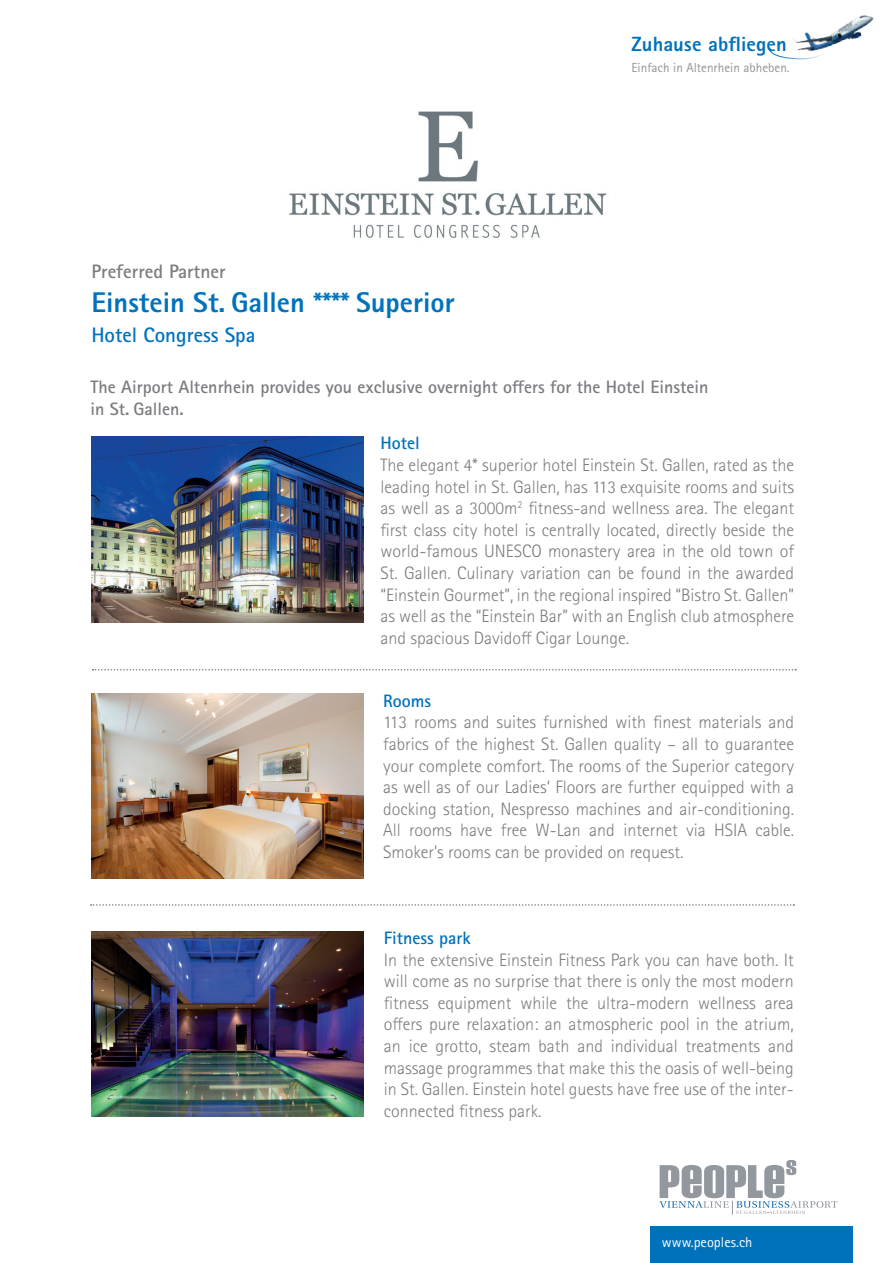
<style>
.page{position:relative;width:893px;height:1263px;background:#fff}
.page>*{position:absolute;margin:0;border:0;box-sizing:border-box;transform-origin:0 0}
.t1{font:800 28.5px "Rotis Sans Serif W1 G";color:#0072bc}
.t2{font:700 21px "Rotis Sans Serif W1 G";color:#0072bc}
.t3{font:800 20.55px "Rotis Sans Serif W1 G";letter-spacing:.005em;color:#0072bc}
.t4{font:700 19.5px "Rotis Sans Serif W1 G";color:#7a7c7f}
.t5{font:300 18px/21.6px "Rotis Sans Serif W1 G";color:#7a7c7f;text-align:justify}
.t6{font:700 18px/21.6px "Rotis Sans Serif W1 G";color:#7a7c7f}
.t7{font:700 18px "Rotis Sans Serif W1 G";color:#0072bc}
.t8{font:14.4px "Rotis Sans Serif W1 G";color:#fff}
.t9{font:13.2px "Rotis Sans Serif W1 G";color:#939598}
</style>
<div class="page">
<svg style="left:768px;top:48px;width:14px;height:10px"></svg>
<img style="left:782px;top:15px;width:92px;height:45px">
<svg style="left:659px;top:1160px;width:178px;height:54px"></svg>
<div style="left:651px;top:1227px;width:202px;height:36px;background:#0072bc"></div>
<img style="left:91px;top:437px;width:273px;height:185px">
<img style="left:91px;top:693px;width:273px;height:186px">
<img style="left:92px;top:931px;width:272px;height:185px">
<img style="left:289px;top:111px;width:318px;height:127px">
<svg style="left:92px;top:669px;width:704px;height:1px"></svg>
<svg style="left:91px;top:904px;width:703px;height:2px"></svg>
<p class="t3" style="left:632px;top:31px;width:157px">Zuhause abfliegen</p>
<p class="t9" style="left:632px;top:60px;width:160px">Einfach in Altenrhein abheben.</p>
<p class="t4" style="left:91px;top:259px;width:136px">Preferred Partner</p>
<h1 class="t1" style="left:91px;top:284px;width:365px">Einstein St. Gallen **** Superior</h1>
<p class="t2" style="left:91px;top:321px;width:166px">Hotel Congress Spa</p>
<p class="t6" style="left:90px;top:376px;width:620px">The Airport Altenrhein provides you exclusive overnight offers for the Hotel Einstein in St. Gallen.</p>
<p class="t7" style="left:381px;top:432px;width:41px">Hotel</p>
<p class="t5" style="left:381px;top:454px;width:415px">The elegant 4* superior hotel Einstein St. Gallen, rated as the leading hotel in St. Gallen, has 113 exquisite rooms and suits as well as a 3000m<sup>2</sup> fitness-and wellness area. The elegant first class city hotel is centrally located, directly beside the world-famous UNESCO monastery area in the old town of St. Gallen. Culinary variation can be found in the awarded “Einstein Gourmet”, in the regional inspired “Bistro St. Gallen” as well as the “Einstein Bar” with an English club atmosphere and spacious Davidoff Cigar Lounge.</p>
<p class="t7" style="left:383px;top:689px;width:49px">Rooms</p>
<p class="t5" style="left:383px;top:712px;width:413px">113 rooms and suites furnished with finest materials and fabrics of the highest St. Gallen quality – all to guarantee your complete comfort. The rooms of the Superior category as well as of our Ladies‘ Floors are further equipped with a docking station, Nespresso machines and air-conditioning.<br>All rooms have free W-Lan and internet via HSIA cable.<br>Smoker’s rooms can be provided on request.</p>
<p class="t7" style="left:384px;top:926px;width:88px">Fitness park</p>
<p class="t5" style="left:384px;top:949px;width:411px">In the extensive Einstein Fitness Park you can have both. It will come as no surprise that there is only the most modern fitness equipment while the ultra-modern wellness area offers pure relaxation: an atmospheric pool in the atrium, an ice grotto, steam bath and individual treatments and massage programmes that make this the oasis of well-being in St. Gallen. Einstein hotel guests have free use of the inter&shy;connected fitness park.</p>
<p class="t8" style="left:662px;top:1233px;width:92px">www.peoples.ch</p>
</div>
